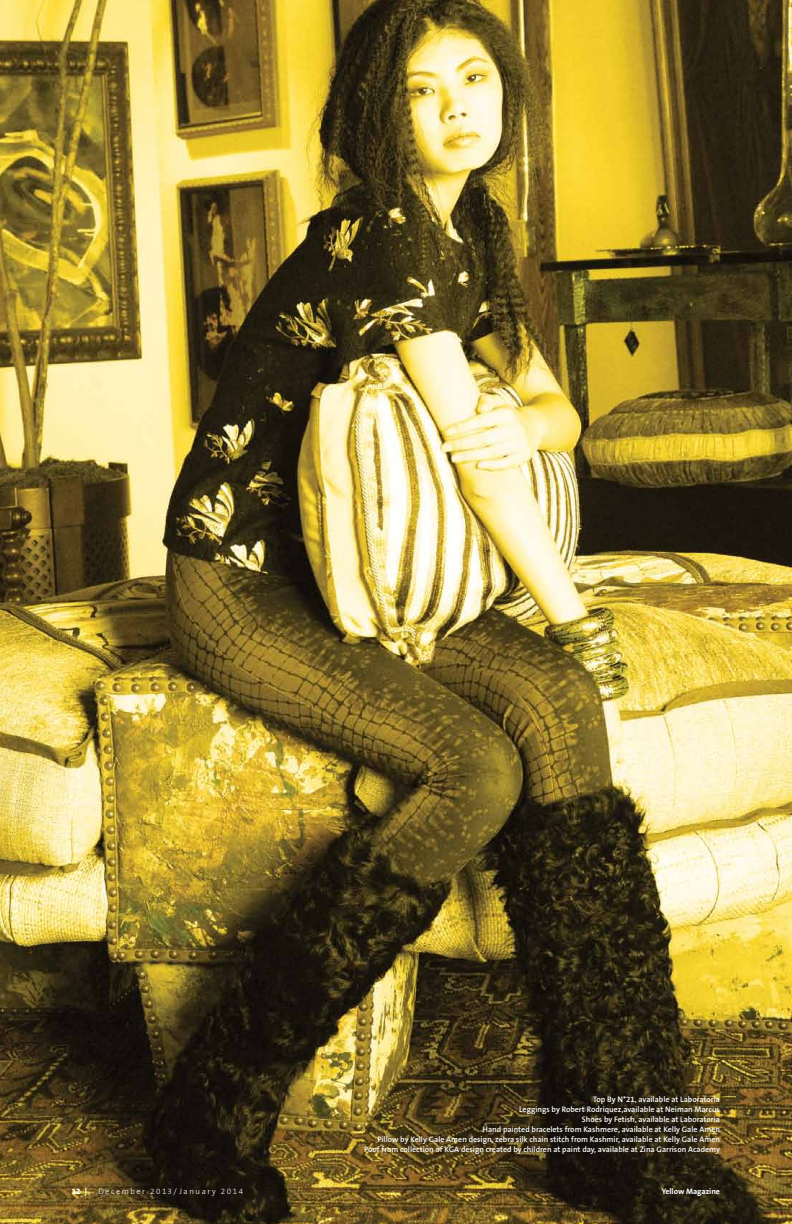
<style>
.page{position:relative;width:792px;height:1224px;background:#fff}
.page>*{position:absolute;margin:0;border:0;box-sizing:border-box;transform-origin:0 0}
.t1{font:600 8px/10px "The Sans B6";color:#fff;text-align:right}
.t2{font:300 8px "The Sans B3";letter-spacing:.2em;color:#fff}
.t3{font:700 8px "The Sans B7";letter-spacing:-.005em;color:#fff}
.t4{font:800 8px "The Sans B8";color:#fff}
</style>
<div class="page">
<img style="left:0;top:0;width:792px;height:1224px">
<p class="t1" style="left:364px;top:1094px;width:357px">Top By N*21, available at Laboratoria<br>Leggings by Robert Rodriquez,available at Neiman Marcus<br>Shoes by Fetish, available at Laboratoria<br>Hand painted bracelets from Kashmere, available at Kelly Gale Amen<br>Pillow by Kelly Gale Amen design, zebra silk chain stitch from Kashmir, available at Kelly Gale Amen Poof from collection of KGA design created by children at paint day, available at Zina Garrison Academy</p>
<p class="t4" style="left:72px;top:1187px;width:17px">12 |</p>
<p class="t2" style="left:98px;top:1187px;width:146px">December 2013/January 2014</p>
<p class="t3" style="left:662px;top:1187px;width:60px">Yellow Magazine</p>
</div>
